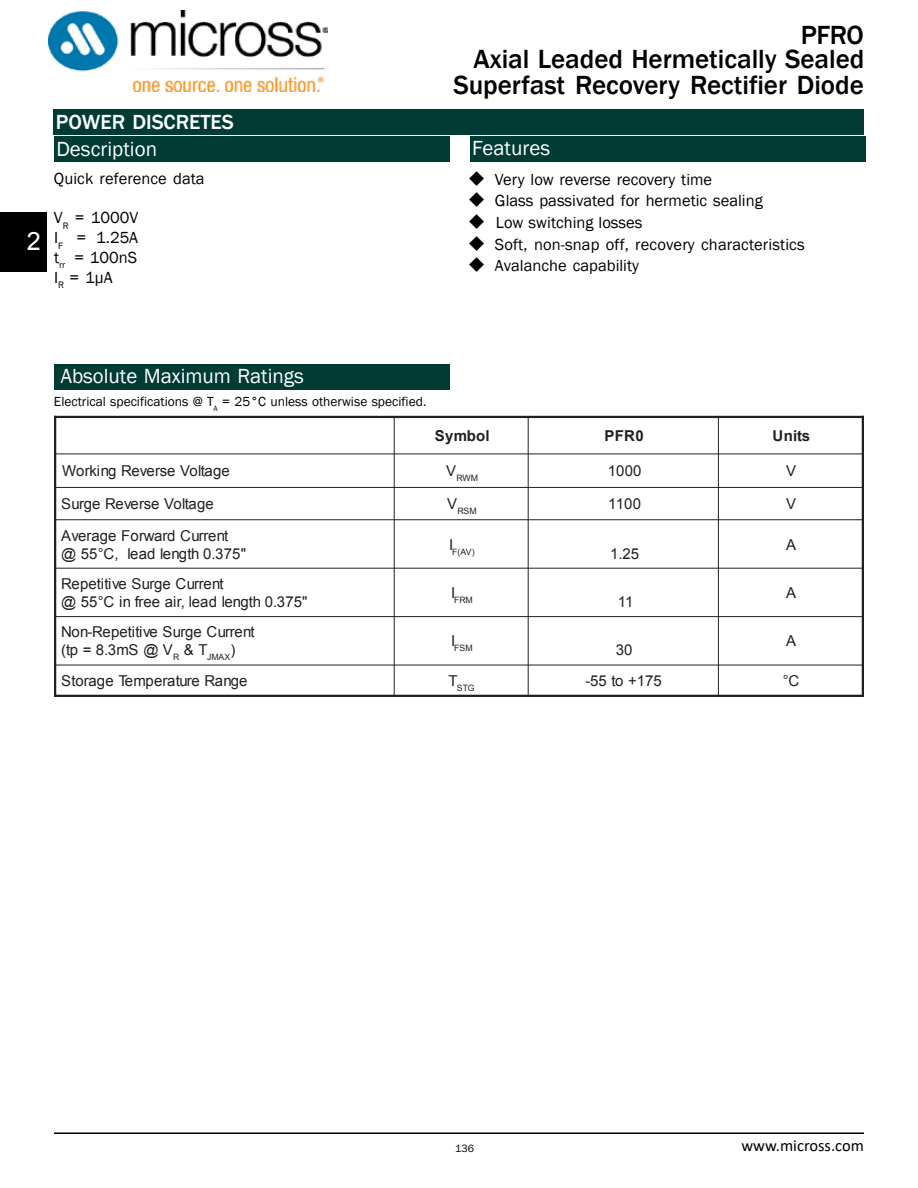
<style>
.page{position:relative;width:918px;height:1188px;background:#fff}
.page>*{position:absolute;margin:0;border:0;box-sizing:border-box;transform-origin:0 0}
.t1{font:500 27px/25.5px "Franklin Gothic";color:#000;text-align:right}
.t2{font:25.2px "Arial";color:#fff}
.t3{font:21px "Franklin Gothic";color:#fff}
.t4{font:500 21px "Franklin Gothic";color:#fff}
.t5{font:16.5px/21.6px "Franklin Gothic";color:#000;text-align:justify}
.t6{font:16.5px "Calibri";color:#000}
.t7{font:15px/18px "Arial";letter-spacing:.005em;color:#231f20}
.t8{font:15px/18px "Arial";letter-spacing:-.02em;color:#231f20}
.t9{font:700 15px "Arial";letter-spacing:.015em;color:#231f20}
.t10{font:13.5px "Franklin Gothic";color:#000}
.t11{font:10.5px "Arial";color:#000}
.t12{font:10.5px "Franklin Gothic IT Cby BT";color:#000}
.t13{font:8.7px "Arial";letter-spacing:-.005em;color:#231f20}
</style>
<div class="page">
<hr style="left:54px;top:1133px;width:810px;height:1px;background:#000">
<div style="left:54px;top:109px;width:810px;height:25px;background:#003b34"></div>
<div style="left:470px;top:137px;width:396px;height:25px;background:#003b34"></div>
<div style="left:54px;top:365px;width:396px;height:25px;background:#003b34"></div>
<hr style="left:54px;top:416px;width:810px;height:2px;background:#231f20">
<hr style="left:54px;top:454px;width:810px;height:1px;background:#231f20">
<hr style="left:54px;top:487px;width:810px;height:1px;background:#231f20">
<hr style="left:54px;top:519px;width:810px;height:1px;background:#231f20">
<hr style="left:54px;top:568px;width:810px;height:1px;background:#231f20">
<hr style="left:54px;top:616px;width:810px;height:1px;background:#231f20">
<hr style="left:54px;top:665px;width:810px;height:1px;background:#231f20">
<hr style="left:54px;top:695px;width:810px;height:2px;background:#231f20">
<hr style="left:54px;top:416px;width:2px;height:281px;background:#231f20">
<hr style="left:394px;top:416px;width:1px;height:281px;background:#231f20">
<hr style="left:528px;top:416px;width:1px;height:281px;background:#231f20">
<hr style="left:718px;top:416px;width:1px;height:281px;background:#231f20">
<hr style="left:862px;top:416px;width:2px;height:281px;background:#231f20">
<div style="left:54px;top:137px;width:396px;height:25px;background:#003b34"></div>
<div style="left:0;top:212px;width:46px;height:60px;background:#000"></div>
<img style="left:49px;top:11px;width:279px;height:80px">
<h2 class="t2" style="left:27px;top:224px;width:16px">2</h2>
<h3 class="t4" style="left:56px;top:109px;width:179px">POWER DISCRETES</h3>
<h3 class="t3" style="left:56px;top:136px;width:102px">Description</h3>
<p class="t5" style="left:54px;top:168px;width:152px">Quick reference data</p>
<p class="t5" style="left:54px;top:208px;width:86px;line-height:19.8px">V<sub>R</sub> = 1000V I<sub>F</sub> = 1.25A t<sub>rr</sub> = 100nS I<sub>R</sub> = 1µA</p>
<h1 class="t1" style="left:453px;top:22px;width:412px">PFRO<br>Axial Leaded Hermetically Sealed<br>Superfast Recovery Rectifier Diode</h1>
<h3 class="t3" style="left:472px;top:135px;width:79px">Features</h3>
<p class="t5" style="left:495px;top:169px;width:311px;text-align:left">Very low reverse recovery time<br>Glass passivated for hermetic sealing<br>Low switching losses<br>Soft, non-snap off, recovery characteristics<br>Avalanche capability</p>
<h3 class="t3" style="left:61px;top:363px;width:245px">Absolute Maximum Ratings</h3>
<p class="t10" style="left:54px;top:394px;width:374px">Electrical specifications @ T<sub>A</sub> = 25°C unless otherwise specified.</p>
<p class="t9" style="left:435px;top:425px;width:56px">Symbol</p>
<p class="t9" style="left:605px;top:425px;width:41px">PFR0</p>
<p class="t9" style="left:773px;top:425px;width:39px">Units</p>
<p class="t7" style="left:62px;top:462px;width:169px">Working Reverse Voltage</p>
<p class="t7" style="left:446px;top:462px;width:11px">V</p>
<p class="t13" style="left:456px;top:472px;width:23px">RWM</p>
<p class="t7" style="left:61px;top:495px;width:154px">Surge Reverse Voltage</p>
<p class="t7" style="left:447px;top:495px;width:11px">V</p>
<p class="t13" style="left:458px;top:505px;width:21px">RSM</p>
<p class="t7" style="left:608px;top:462px;width:35px">1000</p>
<p class="t7" style="left:786px;top:462px;width:11px">V</p>
<p class="t7" style="left:608px;top:495px;width:34px">1100</p>
<p class="t7" style="left:786px;top:495px;width:11px">V</p>
<p class="t7" style="left:61px;top:526px;width:186px">Average Forward Current @ 55°C, lead length 0.375"</p>
<p class="t13" style="left:449px;top:546px;width:27px"><sup>I</sup>F(AV)</p>
<p class="t7" style="left:610px;top:544px;width:30px">1.25</p>
<p class="t7" style="left:61px;top:575px;width:248px">Repetitive Surge Current<br>@ 55°C in free air, lead length 0.375"</p>
<p class="t13" style="left:451px;top:594px;width:23px"><sup>I</sup>FRM</p>
<p class="t7" style="left:618px;top:593px;width:17px">11</p>
<p class="t8" style="left:61px;top:623px;width:195px">Non-Repetitive Surge Current (tp = 8.3mS @ V<sub>R</sub> &amp; T<sub>JMAX</sub>)</p>
<p class="t13" style="left:451px;top:642px;width:23px"><sup>I</sup>FSM</p>
<p class="t7" style="left:616px;top:641px;width:18px">30</p>
<p class="t7" style="left:786px;top:535px;width:11px">A</p>
<p class="t7" style="left:786px;top:584px;width:11px">A</p>
<p class="t7" style="left:786px;top:632px;width:11px">A</p>
<p class="t7" style="left:61px;top:672px;width:188px">Storage Temperature Range</p>
<p class="t7" style="left:448px;top:672px;width:11px">T</p>
<p class="t13" style="left:457px;top:682px;width:19px">STG</p>
<p class="t7" style="left:585px;top:672px;width:78px">-55 to +175</p>
<p class="t7" style="left:783px;top:672px;width:18px">°C</p>
<p class="t6" style="left:741px;top:1134px;width:124px">www.micross.com</p>
<p class="t10" style="left:459px;top:1137px;width:9px">1</p>
<p class="t10" style="left:757px;top:1138px;width:108px">www.semtech.com</p>
<p class="t12" style="left:455px;top:1142px;width:20px">136</p>
<p class="t11" style="left:776px;top:1141px;width:89px">www.semtech.com</p>
</div>
